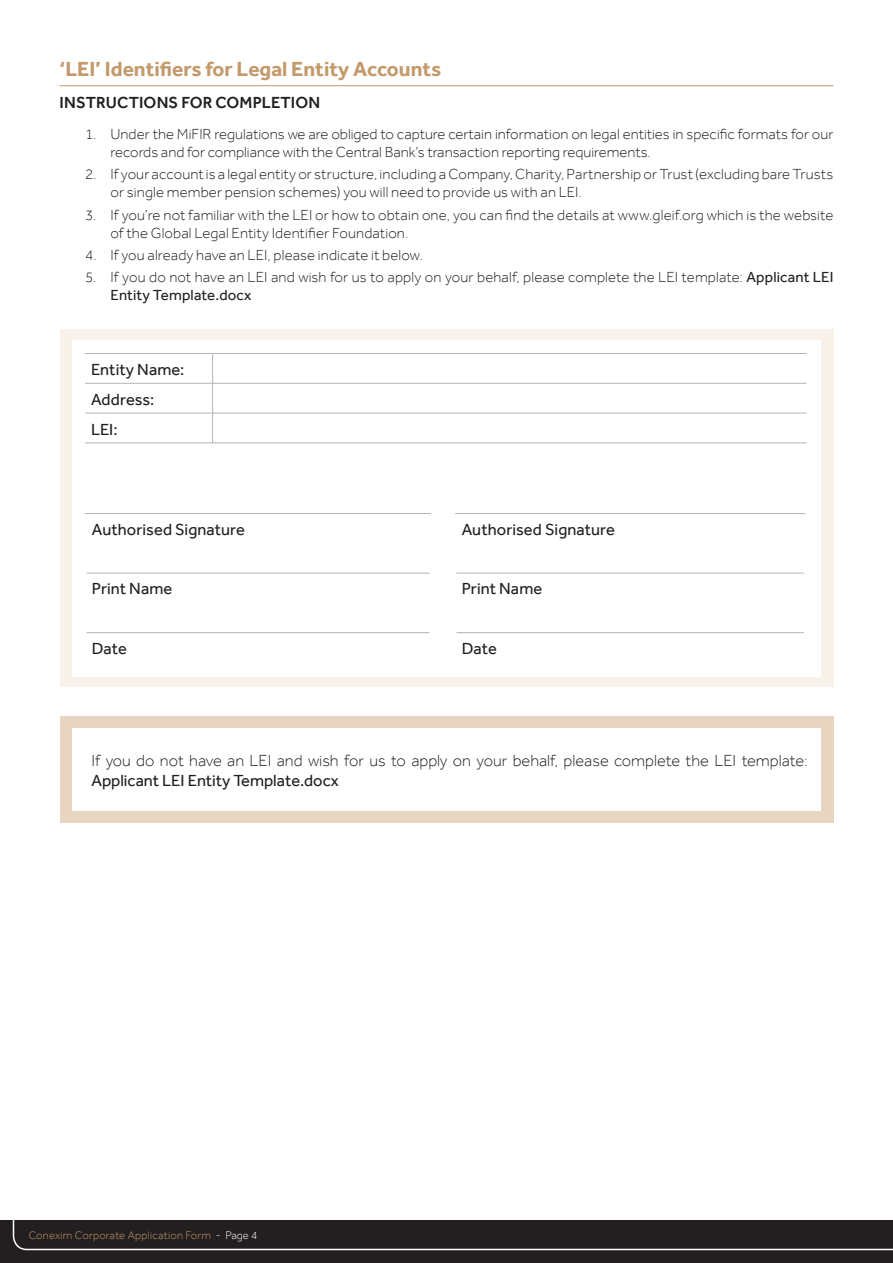
<style>
.page{position:relative;width:893px;height:1263px;background:#fff}
.page>*{position:absolute;margin:0;border:0;box-sizing:border-box;transform-origin:0 0}
.t1{font:700 21px "Effra";color:#c39a6b}
.t2{font:300 16.5px/19.5px "Effra";color:#231f20}
._03_BODY{font:16.5px "Effra";letter-spacing:.005em;color:#231f20}
.t3{font:500 16.5px "Effra";letter-spacing:.005em;color:#231f20}
.t4{font:300 15px/18px "Effra";color:#231f20}
.t5{font:300 11.25px "Effra";letter-spacing:.02em;color:#c39a6b}
.s1{font-weight:400}
.s2{color:#fff}
</style>
<div class="page">
<div style="left:0;top:1220px;width:893px;height:43px;background:#231f20"></div>
<svg style="left:13px;top:1220px;width:880px;height:30px"></svg>
<div style="left:60px;top:716px;width:773px;height:107px;background:#e7d5c1"></div>
<div style="left:72px;top:728px;width:749px;height:83px;background:#fff"></div>
<div style="left:60px;top:329px;width:773px;height:358px;background:#f8f2eb"></div>
<div style="left:72px;top:340px;width:749px;height:336px;background:#fff"></div>
<svg style="left:85px;top:354px;width:721px;height:89px"></svg>
<hr style="left:85px;top:383px;width:128px;height:1px;background:#b2b3b7">
<hr style="left:213px;top:383px;width:593px;height:1px;background:#b2b3b7">
<hr style="left:85px;top:413px;width:128px;height:1px;background:#b2b3b7">
<hr style="left:213px;top:413px;width:593px;height:1px;background:#b2b3b7">
<hr style="left:85px;top:353px;width:128px;height:1px;background:#b2b3b7">
<hr style="left:213px;top:353px;width:593px;height:1px;background:#b2b3b7">
<svg style="left:212px;top:354px;width:1px;height:29px"></svg>
<hr style="left:212px;top:383px;width:1px;height:30px;background:#b2b3b7">
<hr style="left:212px;top:413px;width:1px;height:30px;background:#b2b3b7">
<hr style="left:85px;top:443px;width:128px;height:1px;background:#b2b3b7">
<hr style="left:213px;top:443px;width:593px;height:1px;background:#b2b3b7">
<hr style="left:85px;top:513px;width:346px;height:1px;background:#b2b3b7">
<hr style="left:455px;top:513px;width:350px;height:1px;background:#b2b3b7">
<hr style="left:87px;top:573px;width:342px;height:1px;background:#b2b3b7">
<hr style="left:456px;top:573px;width:348px;height:1px;background:#b2b3b7">
<hr style="left:87px;top:632px;width:342px;height:1px;background:#b2b3b7">
<hr style="left:456px;top:632px;width:348px;height:1px;background:#b2b3b7">
<hr style="left:60px;top:85px;width:773px;height:1px;background:#c39a6b">
<p class="t1" style="left:60px;top:56px;width:383px">‘LEI’ Identifiers for Legal Entity Accounts</p>
<p class="t3" style="left:60px;top:93px;width:262px">INSTRUCTIONS FOR COMPLETION</p>
<p class="t4" style="left:111px;top:125px;width:724px;text-indent:-26px">1. Under the MiFIR regulations we are obliged to capture certain information on legal entities in specific formats for our records and for compliance with the Central Bank’s transaction reporting requirements.</p>
<p class="t4" style="left:111px;top:165px;width:724px;text-indent:-26px">2. If your account is a legal entity or structure, including a Company, Charity, Partnership or Trust (excluding bare Trusts or single member pension schemes) you will need to provide us with an LEI.</p>
<p class="t4" style="left:111px;top:205px;width:724px;text-indent:-26px">3. If you’re not familiar with the LEI or how to obtain one, you can find the details at www.gleif.org which is the website of the Global Legal Entity Identifier Foundation.</p>
<p class="t4" style="left:85px;top:246px;width:340px">4. If you already have an LEI, please indicate it below.</p>
<p class="t4" style="left:111px;top:268px;width:724px;text-indent:-26px">5. If you do not have an LEI and wish for us to apply on your behalf, please complete the LEI template: <span class="s1">Applicant LEI<br>Entity Template.docx</span></p>
<p class="_03_BODY" style="left:91px;top:360px;width:95px">Entity Name:</p>
<p class="_03_BODY" style="left:91px;top:390px;width:65px">Address:</p>
<p class="_03_BODY" style="left:91px;top:419px;width:28px">LEI:</p>
<p class="_03_BODY" style="left:92px;top:520px;width:155px">Authorised Signature</p>
<p class="_03_BODY" style="left:462px;top:520px;width:155px">Authorised Signature</p>
<p class="_03_BODY" style="left:92px;top:579px;width:82px">Print Name</p>
<p class="_03_BODY" style="left:462px;top:579px;width:82px">Print Name</p>
<p class="_03_BODY" style="left:92px;top:639px;width:37px">Date</p>
<p class="_03_BODY" style="left:462px;top:639px;width:37px">Date</p>
<p class="t2" style="left:91px;top:751px;width:718px">If you do not have an LEI and wish for us to apply on your behalf, please complete the LEI template:<br><span class="s1">Applicant LEI Entity Template.docx</span></p>
<p class="t5" style="left:29px;top:1229px;width:230px">Conexim Corporate Application Form <span class="s2">- Page 4</span></p>
</div>
